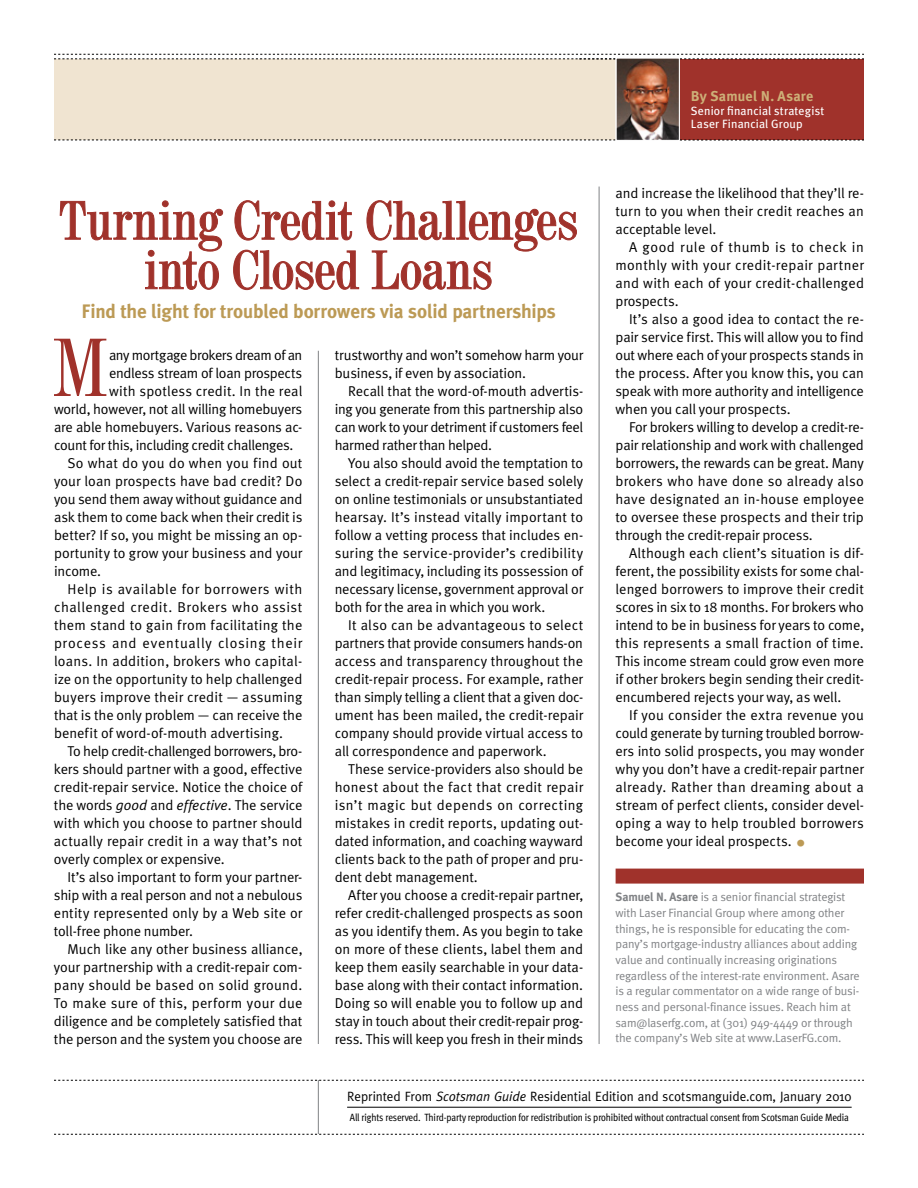
<style>
.page{position:relative;width:918px;height:1188px;background:#fff}
.page>*{position:absolute;margin:0;border:0;box-sizing:border-box;transform-origin:0 0}
.t1{font:condensed 81.75px "Century 725 BT";color:#a0322b}
.t2{font:condensed 54px/49.5px "Century 725 BT";letter-spacing:-.01em;color:#a0322b;text-align:center}
.t3{font:700 19.5px "Meta Plus Lining";letter-spacing:-.005em;color:#bc9a55}
.t4{font:14.25px/18px "Meta Normal CE";letter-spacing:-.005em;color:#000;text-align:justify}
.t5{font:14.25px "Meta Normal CE";letter-spacing:.015em;color:#000}
.t6{font:14.25px "Meta Normal CE";letter-spacing:.02em;color:#000}
.t7{font:14.25px "Meta Normal CE";letter-spacing:-.025em;color:#000}
.t8{font:14.25px "Meta Normal CE";letter-spacing:.035em;color:#000}
.t9{font:14.25px "Meta Normal CE";letter-spacing:.05em;color:#000}
.t10{font:14.25px "Meta Normal CE";letter-spacing:-.03em;color:#000}
.t11{font:700 14.25px "Meta Plus Lining";letter-spacing:.01em;color:#cdb078}
.t12{font:13.5px "Meta";letter-spacing:-.005em;color:#000}
.t13{font:12px/15.6px "Meta Normal CE";letter-spacing:-.01em;color:#808285}
.t14{font:12px/13.6px "Meta Plus Lining";letter-spacing:.015em;color:#fff}
.t15{font:10.5px "Meta Cond";letter-spacing:-.01em;color:#000}
.s1{font-style:italic}
.s2{font-size:19.5px;color:#bc9a55}
.s3{font-family:"Meta Plus Lining";font-weight:700}
</style>
<div class="page">
<hr style="left:347px;top:1107px;width:505px;height:1px;background:#000">
<svg style="left:54px;top:1080px;width:810px;height:1px"></svg>
<svg style="left:54px;top:1134px;width:810px;height:1px"></svg>
<hr style="left:318px;top:1080px;width:1px;height:54px;background:#808285">
<div style="left:616px;top:59px;width:248px;height:81px;background:#a0322b"></div>
<div style="left:54px;top:59px;width:562px;height:81px;background:#f0e4d1"></div>
<svg style="left:680px;top:140px;width:184px;height:1px"></svg>
<svg style="left:54px;top:140px;width:562px;height:1px"></svg>
<svg style="left:234px;top:200px;width:118px;height:41px"></svg>
<svg style="left:59px;top:200px;width:164px;height:90px"></svg>
<svg style="left:233px;top:249px;width:126px;height:41px"></svg>
<svg style="left:366px;top:200px;width:211px;height:90px"></svg>
<hr style="left:318px;top:351px;width:1px;height:693px;background:#808285">
<hr style="left:599px;top:187px;width:1px;height:857px;background:#808285">
<svg style="left:54px;top:54px;width:810px;height:6px"></svg>
<div style="left:616px;top:869px;width:248px;height:15px;background:#a0322b"></div>
<img style="left:618px;top:60px;width:60px;height:79px">
<div style="left:616px;top:58px;width:64px;height:83px;border:1px solid #fff"></div>
<h2 class="t2" style="left:59px;top:195px;width:521px">Turning Credit Challenges into Closed Loans</h2>
<h3 class="t3" style="left:81px;top:300px;width:476px">Find the light for troubled borrowers via solid partnerships</h3>
<h1 class="t1" style="left:52px;top:317px;width:57px">M</h1>
<p class="t10" style="left:109px;top:346px;width:195px">any mortgage brokers dream of an</p>
<p class="t4" style="left:109px;top:364px;width:195px">endless stream of loan prospects</p>
<p class="t5" style="left:109px;top:382px;width:195px">with spotless credit. In the real</p>
<p class="t4" style="left:54px;top:400px;width:250px">world, however, not all willing homebuyers</p>
<p class="t4" style="left:54px;top:418px;width:250px">are able homebuyers. Various reasons ac-</p>
<p class="t7" style="left:54px;top:436px;width:241px">count for this, including credit challenges.</p>
<p class="t5" style="left:67px;top:454px;width:236px">So what do you do when you find out</p>
<p class="t4" style="left:54px;top:472px;width:250px">your loan prospects have bad credit? Do</p>
<p class="t4" style="left:54px;top:490px;width:250px">you send them away without guidance and</p>
<p class="t4" style="left:54px;top:508px;width:250px">ask them to come back when their credit is</p>
<p class="t4" style="left:54px;top:526px;width:250px">better? If so, you might be missing an op-</p>
<p class="t4" style="left:54px;top:544px;width:250px">portunity to grow your business and your</p>
<p class="t4" style="left:54px;top:562px;width:49px">income.</p>
<p class="t8" style="left:67px;top:580px;width:236px">Help is available for borrowers with</p>
<p class="t8" style="left:54px;top:598px;width:250px">challenged credit. Brokers who assist</p>
<p class="t6" style="left:54px;top:616px;width:250px">them stand to gain from facilitating the</p>
<p class="t9" style="left:54px;top:634px;width:250px">process and eventually closing their</p>
<p class="t6" style="left:54px;top:652px;width:250px">loans. In addition, brokers who capital-</p>
<p class="t4" style="left:54px;top:670px;width:250px">ize on the opportunity to help challenged</p>
<p class="t5" style="left:54px;top:688px;width:250px">buyers improve their credit — assuming</p>
<p class="t4" style="left:54px;top:706px;width:250px">that is the only problem — can receive the</p>
<p class="t4" style="left:54px;top:724px;width:230px">benefit of word-of-mouth advertising.</p>
<p class="t7" style="left:67px;top:742px;width:236px">To help credit-challenged borrowers, bro-</p>
<p class="t4" style="left:54px;top:760px;width:250px">kers should partner with a good, effective</p>
<p class="t4" style="left:54px;top:778px;width:250px">credit-repair service. Notice the choice of</p>
<p class="t4" style="left:54px;top:796px;width:250px">the words <span class="s1">good</span> and <span class="s1">effective</span>. The service</p>
<p class="t4" style="left:54px;top:814px;width:250px">with which you choose to partner should</p>
<p class="t5" style="left:54px;top:832px;width:250px">actually repair credit in a way that’s not</p>
<p class="t4" style="left:54px;top:850px;width:172px">overly complex or expensive.</p>
<p class="t4" style="left:67px;top:868px;width:236px">It’s also important to form your partner-</p>
<p class="t4" style="left:54px;top:886px;width:250px">ship with a real person and not a nebulous</p>
<p class="t4" style="left:54px;top:904px;width:250px">entity represented only by a Web site or</p>
<p class="t4" style="left:54px;top:922px;width:141px">toll-free phone number.</p>
<p class="t4" style="left:67px;top:940px;width:236px">Much like any other business alliance,</p>
<p class="t4" style="left:54px;top:958px;width:250px">your partnership with a credit-repair com-</p>
<p class="t5" style="left:54px;top:976px;width:250px">pany should be based on solid ground.</p>
<p class="t6" style="left:54px;top:994px;width:250px">To make sure of this, perform your due</p>
<p class="t4" style="left:54px;top:1012px;width:250px">diligence and be completely satisfied that</p>
<p class="t4" style="left:54px;top:1030px;width:250px">the person and the system you choose are</p>
<p class="t4" style="left:335px;top:346px;width:250px">trustworthy and won’t somehow harm your business, if even by association.</p>
<p class="t4" style="left:335px;top:382px;width:250px;text-indent:14px">Recall that the word-of-mouth advertis&shy;ing you generate from this partnership also can work to your detriment if customers feel harmed rather than helped.</p>
<p class="t4" style="left:335px;top:454px;width:250px;text-indent:13px">You also should avoid the temptation to select a credit-repair service based solely on online testimonials or unsubstantiated hearsay. It’s instead vitally important to follow a vetting process that includes en&shy;suring the service-provider’s credibility and legitimacy, including its possession of necessary license, government approval or both for the area in which you work.</p>
<p class="t4" style="left:335px;top:616px;width:250px;text-indent:13px">It also can be advantageous to select partners that provide consumers hands-on access and transparency throughout the credit-repair process. For example, rather than simply telling a client that a given doc&shy;ument has been mailed, the credit-repair company should provide virtual access to all correspondence and paperwork.</p>
<p class="t4" style="left:335px;top:760px;width:250px;text-indent:13px">These service-providers also should be honest about the fact that credit repair isn’t magic but depends on correcting mistakes in credit reports, updating out&shy;dated information, and coaching wayward clients back to the path of proper and pru&shy;dent debt management.</p>
<p class="t4" style="left:335px;top:886px;width:250px;text-indent:13px">After you choose a credit-repair partner, refer credit-challenged prospects as soon as you identify them. As you begin to take on more of these clients, label them and keep them easily searchable in your data&shy;base along with their contact information.<br>Doing so will enable you to follow up and stay in touch about their credit-repair prog&shy;ress. This will keep you fresh in their minds</p>
<p class="t11" style="left:691px;top:88px;width:124px">By Samuel N. Asare</p>
<p class="t14" style="left:691px;top:104px;width:135px">Senior financial strategist<br>Laser Financial Group</p>
<p class="t4" style="left:616px;top:184px;width:250px">and increase the likelihood that they’ll re&shy;turn to you when their credit reaches an acceptable level.</p>
<p class="t4" style="left:616px;top:238px;width:250px;text-indent:13px">A good rule of thumb is to check in monthly with your credit-repair partner and with each of your credit-challenged prospects.</p>
<p class="t4" style="left:616px;top:310px;width:250px;text-indent:14px">It’s also a good idea to contact the re&shy;pair service first. This will allow you to find out where each of your prospects stands in the process. After you know this, you can speak with more authority and intelligence when you call your prospects.</p>
<p class="t4" style="left:616px;top:418px;width:250px;text-indent:14px">For brokers willing to develop a credit-re&shy;pair relationship and work with challenged borrowers, the rewards can be great. Many brokers who have done so already also have designated an in-house employee to oversee these prospects and their trip through the credit-repair process.</p>
<p class="t4" style="left:616px;top:544px;width:250px;text-indent:14px">Although each client’s situation is dif&shy;ferent, the possibility exists for some chal&shy;lenged borrowers to improve their credit scores in six to 18 months. For brokers who intend to be in business for years to come, this represents a small fraction of time.<br>This income stream could grow even more if other brokers begin sending their credit&shy;encumbered rejects your way, as well.</p>
<p class="t4" style="left:616px;top:706px;width:250px;text-indent:13px">If you consider the extra revenue you could generate by turning troubled borrow&shy;ers into solid prospects, you may wonder why you don’t have a credit-repair partner already. Rather than dreaming about a stream of perfect clients, consider devel&shy;oping a way to help troubled borrowers become your ideal prospects. <span class="s2">•</span></p>
<p class="t13" style="left:616px;top:890px;width:246px"><span class="s3">Samuel N. Asare</span> is a senior financial strategist with Laser Financial Group where among other things, he is responsible for educating the com&shy;pany’s mortgage-industry alliances about adding value and continually increasing originations regardless of the interest-rate environment. Asare is a regular commentator on a wide range of busi&shy;ness and personal-finance issues. Reach him at sam@laserfg.com, at (301) 949-4449 or through the company’s Web site at www.LaserFG.com.</p>
<p class="t12" style="left:347px;top:1088px;width:506px">Reprinted From <span class="s1">Scotsman Guide</span> Residential Edition and scotsmanguide.com, January 2010</p>
<p class="t15" style="left:350px;top:1112px;width:501px">All rights reserved. Third-party reproduction for redistribution is prohibited without contractual consent from Scotsman Guide Media</p>
</div>
